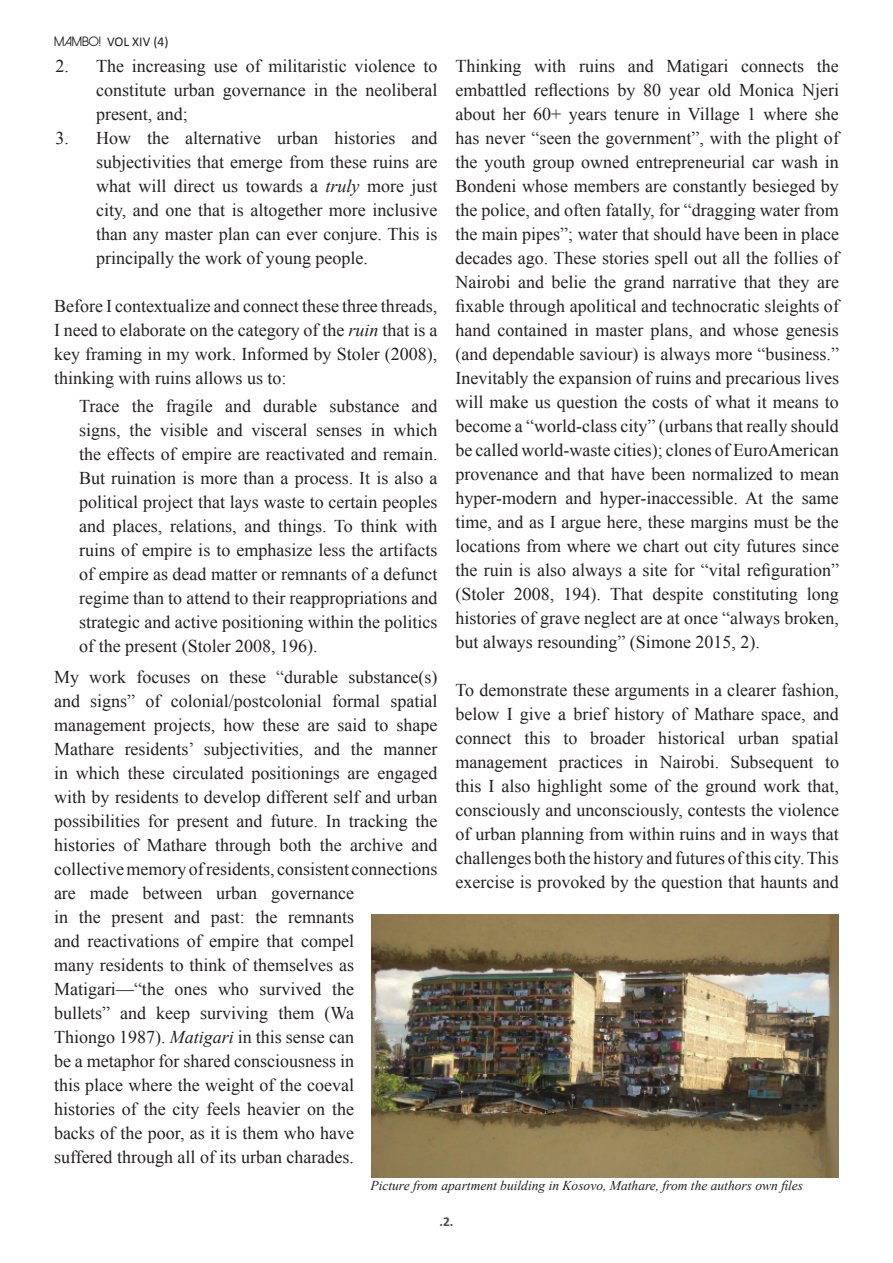
<style>
.page{position:relative;width:893px;height:1263px;background:#fff}
.page>*{position:absolute;margin:0;border:0;box-sizing:border-box;transform-origin:0 0}
.t1{font:18px/24px "Times New Roman";color:#231f20;text-align:justify}
.t2{font:italic 13.5px "Times New Roman";color:#231f20}
.t3{font:13.5px "Calibri";color:#231f20}
.t4{font:700 13.5px "Calibri";color:#4d4d4f}
.s1{font-family:"Dolce Vita"}
.s2{font-style:italic}
</style>
<div class="page">
<img style="left:371px;top:914px;width:468px;height:263px">
<p class="t3" style="left:54px;top:33px;width:116px"><span class="s1">MAMBO!</span> VOL XIV (4)</p>
<p class="t1" style="left:96px;top:54px;width:343px;text-indent:-40px">2. The increasing use of militaristic violence to constitute urban governance in the neoliberal present, and;</p>
<p class="t1" style="left:96px;top:126px;width:343px;text-indent:-40px">3. How the alternative urban histories and subjectivities that emerge from these ruins are what will direct us towards a <span class="s2">truly</span> more just city, and one that is altogether more inclusive than any master plan can ever conjure. This is principally the work of young people.</p>
<p class="t1" style="left:54px;top:294px;width:385px">Before I contextualize and connect these three threads, I need to elaborate on the category of the <span class="s2">ruin</span> that is a key framing in my work. Informed by Stoler (2008), thinking with ruins allows us to:</p>
<p class="t1" style="left:455px;top:53px;width:385px">Thinking with ruins and Matigari connects the embattled reflections by 80 year old Monica Njeri about her 60+ years tenure in Village 1 where she has never “seen the government”, with the plight of the youth group owned entrepreneurial car wash in Bondeni whose members are constantly besieged by the police, and often fatally, for “dragging water from the main pipes”; water that should have been in place decades ago. These stories spell out all the follies of Nairobi and belie the grand narrative that they are fixable through apolitical and technocratic sleights of hand contained in master plans, and whose genesis (and dependable saviour) is always more “business.” Inevitably the expansion of ruins and precarious lives will make us question the costs of what it means to become a “world-class city” (urbans that really should be called world-waste cities); clones of EuroAmerican provenance and that have been normalized to mean hyper-modern and hyper-inaccessible. At the same time, and as I argue here, these margins must be the locations from where we chart out city futures since the ruin is also always a site for “vital refiguration” (Stoler 2008, 194). That despite constituting long histories of grave neglect are at once “always broken, but always resounding” (Simone 2015, 2).</p>
<p class="t1" style="left:455px;top:677px;width:385px">To demonstrate these arguments in a clearer fashion, below I give a brief history of Mathare space, and connect this to broader historical urban spatial management practices in Nairobi. Subsequent to this I also highlight some of the ground work that, consciously and unconsciously, contests the violence of urban planning from within ruins and in ways that challenges both the history and futures of this city. This exercise is provoked by the question that haunts and</p>
<p class="t1" style="left:79px;top:394px;width:360px">Trace the fragile and durable substance and signs, the visible and visceral senses in which the effects of empire are reactivated and remain.<br>But ruination is more than a process. It is also a political project that lays waste to certain peoples and places, relations, and things. To think with ruins of empire is to emphasize less the artifacts of empire as dead matter or remnants of a defunct regime than to attend to their reappropriations and strategic and active positioning within the politics of the present (Stoler 2008, 196).</p>
<p class="t1" style="left:54px;top:664px;width:385px;text-align:left">My work focuses on these “durable substance(s) and signs” of colonial/postcolonial formal spatial management projects, how these are said to shape Mathare residents’ subjectivities, and the manner in which these circulated positionings are engaged with by residents to develop different self and urban possibilities for present and future. In tracking the histories of Mathare through both the archive and collective memory of residents, consistent connections are made between urban governance<br>in the present and past: the remnants<br>and reactivations of empire that compel<br>many residents to think of themselves as Matigari—“the ones who survived the<br>bullets” and keep surviving them (Wa<br>Thiongo 1987). <span class="s2">Matigari</span> in this sense can<br>be a metaphor for shared consciousness in<br>this place where the weight of the coeval<br>histories of the city feels heavier on the<br>backs of the poor, as it is them who have<br>suffered through all of its urban charades.</p>
<p class="t2" style="left:370px;top:1176px;width:434px">Picture from apartment building in Kosovo, Mathare, from the authors own files</p>
<p class="t4" style="left:439px;top:1213px;width:16px">.2.</p>
</div>
